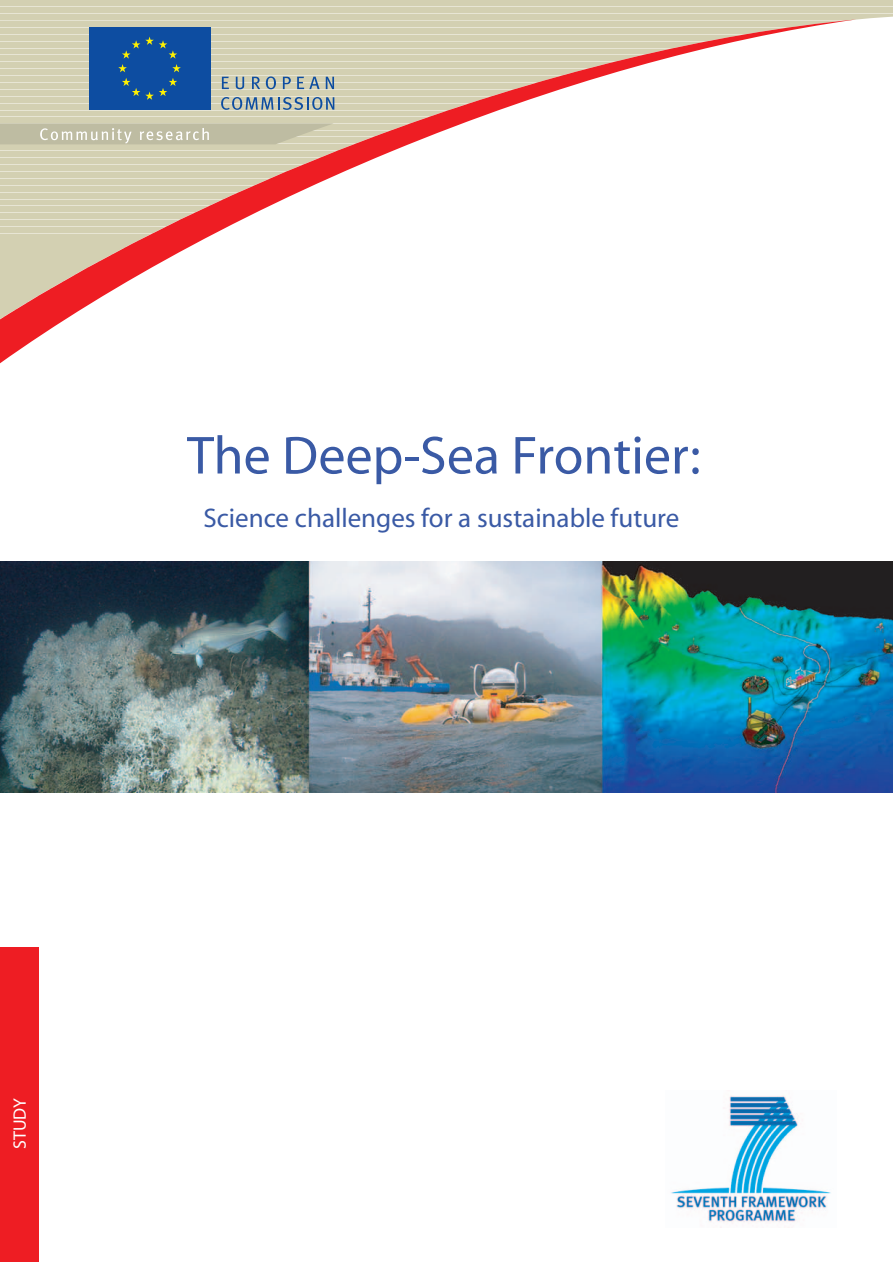
<style>
.page{position:relative;width:893px;height:1262px;background:#fff}
.page>*{position:absolute;margin:0;border:0;box-sizing:border-box;transform-origin:0 0}
.t1{font:54px "Myriad";color:#3a5aa5}
.t2{font:27px "Myriad";color:#3a5aa5}
.t3{font:18px "Myriad";color:#fff}
</style>
<div class="page">
<div style="left:0;top:947px;width:39px;height:315px;background:#ee1d23"></div>
<img style="left:671px;top:1095px;width:160px;height:133px">
<div style="left:0;top:1px;width:892px;height:19px;background:#d3d0b2"></div>
<hr style="left:0;top:13px;width:892px;height:1px;background:#e7e5d4">
<hr style="left:0;top:6px;width:892px;height:1px;background:#e7e5d4">
<hr style="left:0;top:0;width:892px;height:1px;background:#e7e5d4">
<svg style="left:0;top:19px;width:856px;height:345px"></svg>
<div style="left:89px;top:27px;width:121px;height:83px;background:#0d4da1"></div>
<svg style="left:118px;top:37px;width:63px;height:35px"></svg>
<svg style="left:122px;top:78px;width:55px;height:22px"></svg>
<svg style="left:0;top:123px;width:333px;height:21px"></svg>
<svg style="left:222px;top:77px;width:7px;height:12px"></svg>
<svg style="left:236px;top:77px;width:8px;height:12px"></svg>
<svg style="left:252px;top:77px;width:8px;height:12px"></svg>
<svg style="left:266px;top:76px;width:10px;height:13px"></svg>
<svg style="left:283px;top:77px;width:8px;height:12px"></svg>
<svg style="left:297px;top:77px;width:22px;height:12px"></svg>
<svg style="left:325px;top:77px;width:9px;height:12px"></svg>
<svg style="left:221px;top:97px;width:113px;height:13px"></svg>
<img style="left:0;top:561px;width:892px;height:232px">
<h1 class="t1" style="left:187px;top:435px;width:515px">The Deep-Sea Frontier:</h1>
<p class="t2" style="left:203px;top:508px;width:477px">Science challenges for a sustainable future</p>
<p class="t3" style="left:13px;top:1149px;width:52px;rotate:-90deg">STUDY</p>
</div>
